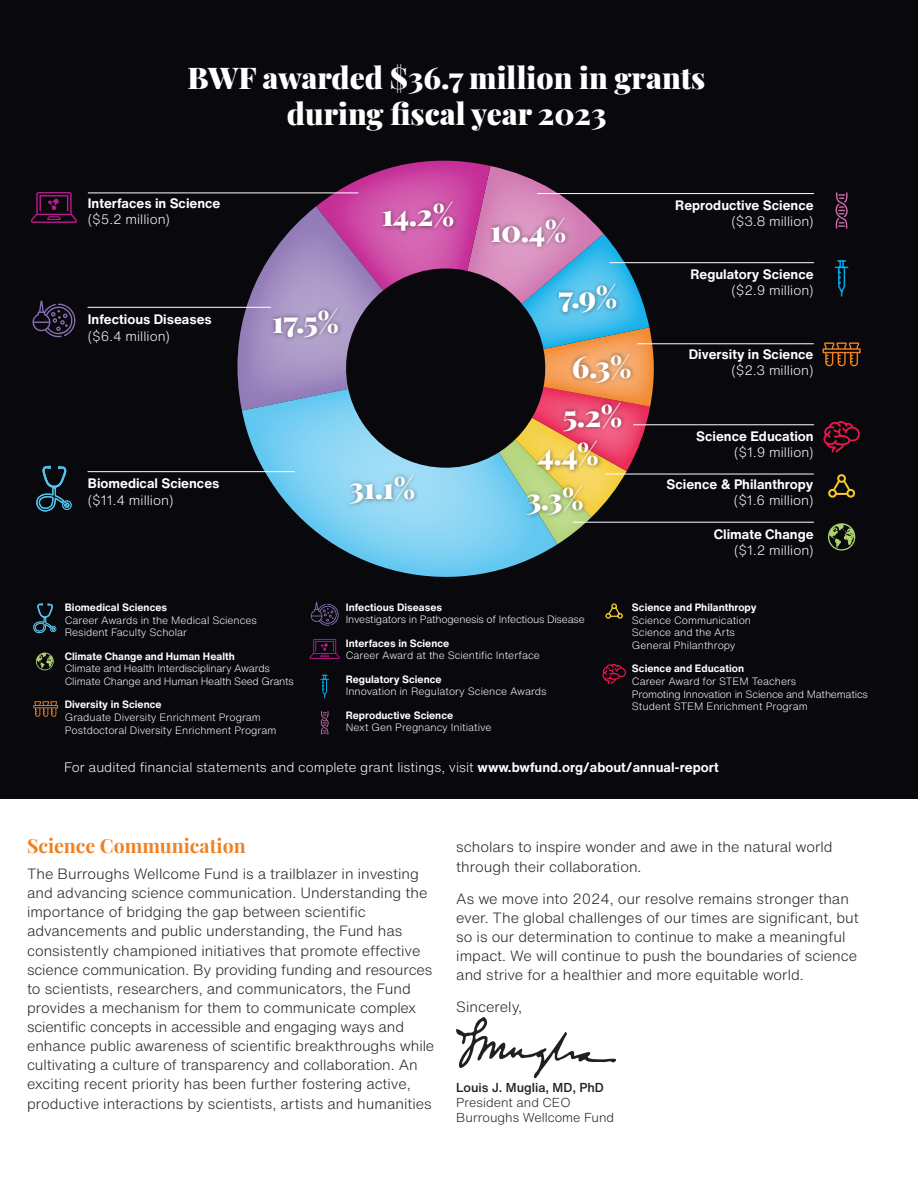
<style>
.page{position:relative;width:918px;height:1188px;background:#fff}
.page>*{position:absolute;margin:0;border:0;box-sizing:border-box;transform-origin:0 0}
.t1{font:900 30px/36px "Playfair Display";color:#fff;text-align:center}
.t2{font:700 19.5px "Playfair Display";color:#f28021}
.t3{font:300 14.7px/19.2px "Helvetica Now Text";color:#231f20}
.t4{font:300 13.5px "Helvetica Now Text";color:#fff}
.t5{font:700 13.5px "Helvetica Now Text";color:#fff}
.t6{font:300 12.75px/15.3px "Helvetica Now Text";color:#231f20}
.t7{font:500 12.75px "Helvetica Now Text";color:#231f20}
.t8{font:300 10.5px/12.6px "Helvetica Now Text";color:#fff}
.t9{font:300 10.5px/12.6px "Helvetica Now Text";letter-spacing:-.02em;color:#fff}
.t10{font:700 10.5px "Helvetica Now Text";color:#fff}
.s1{font-weight:700}
</style>
<div class="page">
<div style="left:0;top:0;width:918px;height:798px;background:#08080d"></div>
<svg style="left:456px;top:1017px;width:160px;height:61px"></svg>
<svg style="left:237px;top:160px;width:418px;height:384px"></svg>
<svg style="left:242px;top:369px;width:316px;height:208px"></svg>
<img style="left:559px;top:395px;width:70px;height:46px">
<img style="left:566px;top:346px;width:72px;height:46px">
<hr style="left:637px;top:343px;width:176px;height:1px;background:#fff">
<img style="left:484px;top:210px;width:89px;height:46px">
<hr style="left:538px;top:193px;width:276px;height:1px;background:#fff">
<hr style="left:634px;top:424px;width:180px;height:1px;background:#fff">
<hr style="left:610px;top:262px;width:204px;height:1px;background:#fff">
<hr style="left:606px;top:474px;width:207px;height:1px;background:#fff">
<div style="left:837px;top:474px;width:9px;height:9px;border:2px solid #f4ca2c;border-radius:50%"></div>
<div style="left:846px;top:489px;width:9px;height:9px;border:2px solid #f4ca2c;border-radius:50%"></div>
<div style="left:828px;top:489px;width:9px;height:9px;border:2px solid #f4ca2c;border-radius:50%"></div>
<svg style="left:831px;top:478px;width:21px;height:17px"></svg>
<hr style="left:573px;top:522px;width:241px;height:1px;background:#fff">
<svg style="left:828px;top:523px;width:27px;height:28px"></svg>
<img style="left:559px;top:276px;width:65px;height:46px">
<img style="left:520px;top:479px;width:70px;height:45px">
<img style="left:559px;top:433px;width:46px;height:46px">
<img style="left:343px;top:482px;width:79px;height:32px">
<img style="left:266px;top:301px;width:66px;height:46px">
<img style="left:375px;top:194px;width:86px;height:46px">
<svg style="left:332px;top:255px;width:227px;height:227px"></svg>
<hr style="left:88px;top:471px;width:206px;height:1px;background:#fff">
<hr style="left:88px;top:307px;width:183px;height:1px;background:#fff">
<hr style="left:88px;top:193px;width:270px;height:1px;background:#fff">
<svg style="left:834px;top:260px;width:15px;height:37px"></svg>
<svg style="left:36px;top:466px;width:36px;height:46px"></svg>
<svg style="left:32px;top:301px;width:44px;height:36px"></svg>
<svg style="left:31px;top:192px;width:46px;height:31px"></svg>
<svg style="left:823px;top:421px;width:37px;height:32px"></svg>
<svg style="left:835px;top:192px;width:13px;height:37px"></svg>
<svg style="left:823px;top:342px;width:38px;height:25px"></svg>
<svg style="left:33px;top:603px;width:24px;height:30px"></svg>
<svg style="left:36px;top:652px;width:18px;height:18px"></svg>
<svg style="left:33px;top:701px;width:25px;height:16px"></svg>
<svg style="left:310px;top:602px;width:29px;height:24px"></svg>
<svg style="left:310px;top:639px;width:30px;height:20px"></svg>
<svg style="left:320px;top:674px;width:9px;height:25px"></svg>
<svg style="left:321px;top:711px;width:8px;height:24px"></svg>
<svg style="left:605px;top:603px;width:18px;height:16px"></svg>
<svg style="left:602px;top:664px;width:24px;height:20px"></svg>
<h1 class="t1" style="left:188px;top:58px;width:519px">BWF awarded $36.7 million in grants during fiscal year 2023</h1>
<p class="t5" style="left:88px;top:193px;width:134px">Interfaces in Science</p>
<p class="t4" style="left:88px;top:209px;width:84px">($5.2 million)</p>
<p class="t5" style="left:88px;top:309px;width:126px">Infectious Diseases</p>
<p class="t4" style="left:88px;top:326px;width:84px">($6.4 million)</p>
<p class="t5" style="left:88px;top:473px;width:133px">Biomedical Sciences</p>
<p class="t4" style="left:88px;top:490px;width:87px">($11.4 million)</p>
<h1 class="t1" style="left:272px;top:301px;width:68px">17.5%</h1>
<h1 class="t1" style="left:382px;top:194px;width:74px">14.2%</h1>
<h1 class="t1" style="left:349px;top:468px;width:68px">31.1%</h1>
<h1 class="t1" style="left:490px;top:210px;width:78px">10.4%</h1>
<h1 class="t1" style="left:558px;top:276px;width:60px">7.9%</h1>
<p class="t5" style="left:675px;top:195px;width:140px">Reproductive Science</p>
<p class="t4" style="left:732px;top:211px;width:84px">($3.8 million)</p>
<p class="t5" style="left:690px;top:264px;width:125px">Regulatory Science</p>
<p class="t4" style="left:732px;top:280px;width:84px">($2.9 million)</p>
<h1 class="t1" style="left:572px;top:346px;width:61px">6.3%</h1>
<p class="t5" style="left:689px;top:344px;width:126px">Diversity in Science</p>
<p class="t4" style="left:731px;top:360px;width:84px">($2.3 million)</p>
<h1 class="t1" style="left:563px;top:395px;width:61px">5.2%</h1>
<h1 class="t1" style="left:538px;top:433px;width:63px">4.4%</h1>
<h1 class="t1" style="left:526px;top:478px;width:59px">3.3%</h1>
<p class="t5" style="left:696px;top:426px;width:119px">Science Education</p>
<p class="t4" style="left:734px;top:443px;width:81px">($1.9 million)</p>
<p class="t5" style="left:667px;top:474px;width:148px">Science &amp; Philanthropy</p>
<p class="t4" style="left:734px;top:490px;width:81px">($1.6 million)</p>
<p class="t5" style="left:714px;top:524px;width:101px">Climate Change</p>
<p class="t4" style="left:734px;top:540px;width:81px">($1.2 million)</p>
<p class="t10" style="left:65px;top:599px;width:104px">Biomedical Sciences</p>
<p class="t8" style="left:65px;top:613px;width:194px">Career Awards in the Medical Sciences<br>Resident Faculty Scholar</p>
<p class="t10" style="left:65px;top:648px;width:171px">Climate Change and Human Health</p>
<p class="t9" style="left:65px;top:662px;width:231px">Climate and Health Interdisciplinary Awards<br>Climate Change and Human Health Seed Grants</p>
<p class="t10" style="left:65px;top:697px;width:98px">Diversity in Science</p>
<p class="t8" style="left:65px;top:711px;width:213px">Graduate Diversity Enrichment Program<br>Postdoctoral Diversity Enrichment Program</p>
<p class="t10" style="left:346px;top:599px;width:98px">Infectious Diseases</p>
<p class="t9" style="left:346px;top:613px;width:240px">Investigators in Pathogenesis of Infectious Disease</p>
<p class="t10" style="left:346px;top:635px;width:105px">Interfaces in Science</p>
<p class="t8" style="left:346px;top:649px;width:196px">Career Award at the Scientific Interface</p>
<p class="t10" style="left:346px;top:671px;width:97px">Regulatory Science</p>
<p class="t8" style="left:346px;top:685px;width:202px">Innovation in Regulatory Science Awards</p>
<p class="t10" style="left:346px;top:707px;width:109px">Reproductive Science</p>
<p class="t8" style="left:346px;top:721px;width:147px">Next Gen Pregnancy Initiative</p>
<p class="t10" style="left:632px;top:599px;width:126px">Science and Philanthropy</p>
<p class="t8" style="left:632px;top:613px;width:121px">Science Communication<br>Science and the Arts<br>General Philanthropy</p>
<p class="t10" style="left:632px;top:661px;width:114px">Science and Education</p>
<p class="t9" style="left:632px;top:675px;width:238px">Career Award for STEM Teachers<br>Promoting Innovation in Science and Mathematics<br>Student STEM Enrichment Program</p>
<p class="t4" style="left:64px;top:758px;width:656px">For audited financial statements and complete grant listings, visit <span class="s1">www.bwfund.org/about/annual-report</span></p>
<h2 class="t2" style="left:27px;top:831px;width:220px">Science Communication</h2>
<p class="t3" style="left:27px;top:864px;width:409px">The Burroughs Wellcome Fund is a trailblazer in investing and advancing science communication. Understanding the importance of bridging the gap between scientific advancements and public understanding, the Fund has consistently championed initiatives that promote effective science communication. By providing funding and resources to scientists, researchers, and communicators, the Fund provides a mechanism for them to communicate complex scientific concepts in accessible and engaging ways and enhance public awareness of scientific breakthroughs while cultivating a culture of transparency and collaboration. An exciting recent priority has been further fostering active, productive interactions by scientists, artists and humanities</p>
<p class="t3" style="left:456px;top:837px;width:378px">scholars to inspire wonder and awe in the natural world through their collaboration.</p>
<p class="t3" style="left:456px;top:888px;width:404px">As we move into 2024, our resolve remains stronger than ever. The global challenges of our times are significant, but so is our determination to continue to make a meaningful impact. We will continue to push the boundaries of science and strive for a healthier and more equitable world.</p>
<p class="t3" style="left:456px;top:997px;width:67px">Sincerely,</p>
<p class="t7" style="left:456px;top:1078px;width:149px">Louis J. Muglia, MD, PhD</p>
<p class="t6" style="left:456px;top:1095px;width:159px">President and CEO<br>Burroughs Wellcome Fund</p>
</div>
